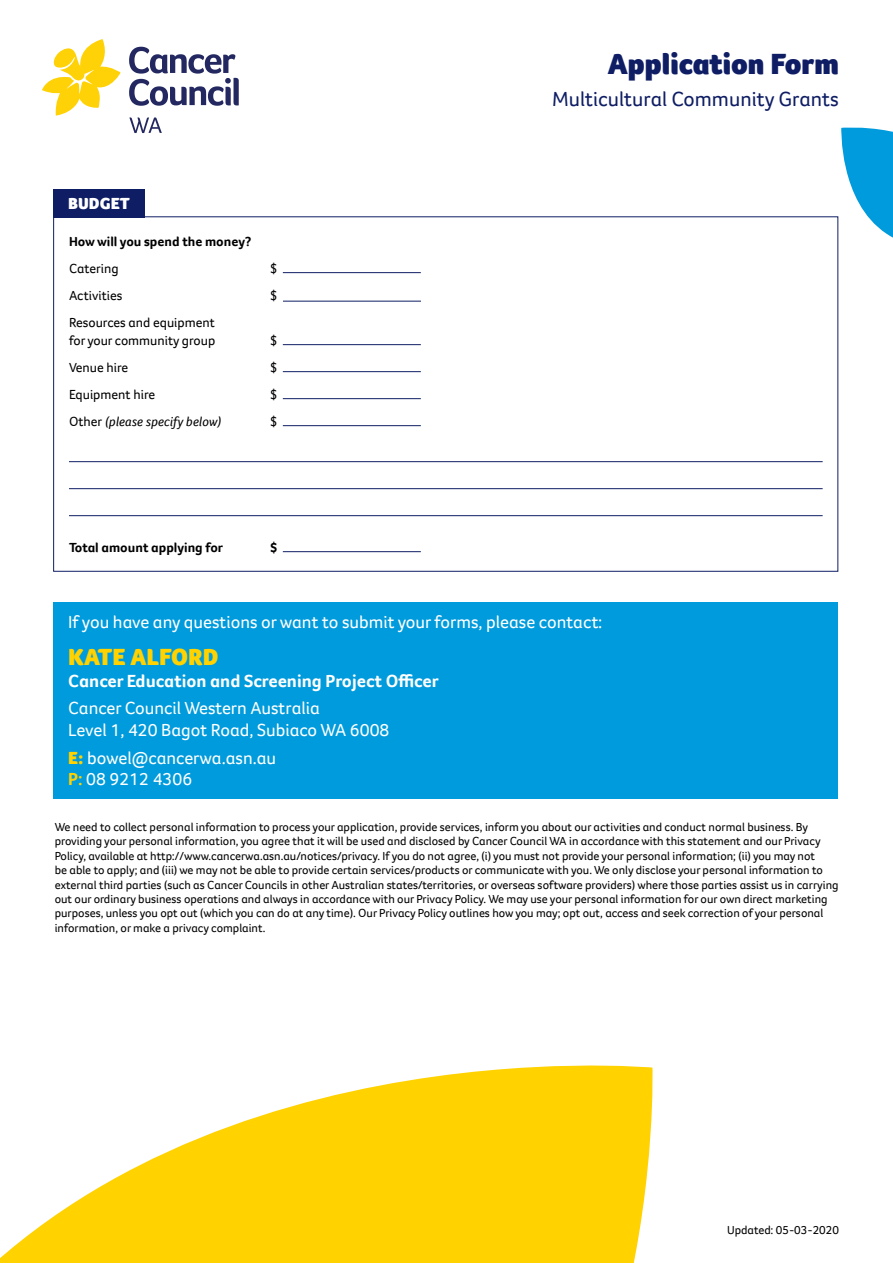
<style>
.page{position:relative;width:893px;height:1263px;background:#fff}
.page>*{position:absolute;margin:0;border:0;box-sizing:border-box;transform-origin:0 0}
.t1{font:900 30px "Foco CC";color:#0f1e64}
.t2{font:900 24px "Foco CC";color:#ffd200}
.t3{font:21px "Foco CC";color:#0f1e64}
.t4{font:18px/21.6px "Foco CC";color:#fff}
.t5{font:700 18px "Foco CC";color:#fff}
.t6{font:900 16.5px "Foco CC";color:#fff}
.t7{font:13.5px/18px "Foco CC";color:#000}
.t8{font:700 13.5px "Foco CC";color:#000}
.t9{font:italic 13.5px "Foco CC";color:#000}
.t10{font:12px/14.4px "Foco CC";color:#000}
.s1{font-style:normal}
.s2{font-weight:900;color:#ffd200}
.s3{font-weight:700;color:#ffd200}
</style>
<div class="page">
<svg style="left:42px;top:39px;width:79px;height:77px"></svg>
<svg style="left:129px;top:117px;width:33px;height:16px"></svg>
<svg style="left:129px;top:47px;width:110px;height:59px"></svg>
<svg style="left:53px;top:216px;width:786px;height:356px"></svg>
<hr style="left:283px;top:272px;width:138px;height:1px;background:#0f1e64">
<hr style="left:283px;top:344px;width:138px;height:1px;background:#0f1e64">
<hr style="left:283px;top:371px;width:138px;height:1px;background:#0f1e64">
<hr style="left:283px;top:398px;width:138px;height:1px;background:#0f1e64">
<hr style="left:283px;top:425px;width:138px;height:1px;background:#0f1e64">
<hr style="left:69px;top:461px;width:754px;height:1px;background:#0f1e64">
<hr style="left:69px;top:488px;width:754px;height:1px;background:#0f1e64">
<hr style="left:69px;top:515px;width:754px;height:1px;background:#0f1e64">
<hr style="left:283px;top:551px;width:138px;height:1px;background:#0f1e64">
<div style="left:53px;top:189px;width:92px;height:28px;background:#0f1e64"></div>
<hr style="left:283px;top:301px;width:138px;height:1px;background:#0f1e64">
<svg style="left:841px;top:127px;width:52px;height:111px"></svg>
<svg style="left:0;top:1065px;width:653px;height:198px;fill:#ffd200"></svg>
<div style="left:53px;top:602px;width:785px;height:196px;background:#009bdc"></div>
<h3 class="t6" style="left:68px;top:192px;width:63px">BUDGET</h3>
<p class="t8" style="left:69px;top:232px;width:184px">How will you spend the money?</p>
<p class="t7" style="left:69px;top:259px;width:51px">Catering</p>
<p class="t7" style="left:270px;top:259px;width:9px">$</p>
<p class="t7" style="left:69px;top:286px;width:55px">Activities</p>
<p class="t7" style="left:270px;top:286px;width:9px">$</p>
<p class="t7" style="left:69px;top:313px;width:148px">Resources and equipment for your community group</p>
<p class="t7" style="left:270px;top:331px;width:9px">$</p>
<p class="t7" style="left:69px;top:358px;width:61px">Venue hire</p>
<p class="t7" style="left:270px;top:358px;width:9px">$</p>
<p class="t7" style="left:69px;top:385px;width:88px">Equipment hire</p>
<p class="t7" style="left:270px;top:385px;width:9px">$</p>
<p class="t9" style="left:69px;top:412px;width:154px"><span class="s1">Other</span> (please specify below)</p>
<p class="t7" style="left:270px;top:412px;width:9px">$</p>
<p class="t8" style="left:69px;top:538px;width:156px">Total amount applying for</p>
<p class="t8" style="left:270px;top:538px;width:9px">$</p>
<h1 class="t1" style="left:608px;top:44px;width:233px">Application Form</h1>
<h3 class="t3" style="left:552px;top:85px;width:288px">Multicultural Community Grants</h3>
<h3 class="t4" style="left:68px;top:611px;width:536px">If you have any questions or want to submit your forms, please contact:</h3>
<h2 class="t2" style="left:68px;top:641px;width:152px">KATE ALFORD</h2>
<h3 class="t5" style="left:68px;top:669px;width:372px">Cancer Education and Screening Project Officer</h3>
<h3 class="t4" style="left:68px;top:697px;width:323px">Cancer Council Western Australia<br>Level 1, 420 Bagot Road, Subiaco WA 6008</h3>
<h3 class="t4" style="left:68px;top:746px;width:209px"><span class="s2">E:</span> bowel@cancerwa.asn.au<br><span class="s3">P:</span> 08 9212 4306</h3>
<p class="t10" style="left:55px;top:820px;width:785px">We need to collect personal information to process your application, provide services, inform you about our activities and conduct normal business. By providing your personal information, you agree that it will be used and disclosed by Cancer Council WA in accordance with this statement and our Privacy Policy, available at http://www.cancerwa.asn.au/notices/privacy. If you do not agree, (i) you must not provide your personal information; (ii) you may not<br>be able to apply; and (iii) we may not be able to provide certain services/products or communicate with you. We only disclose your personal information to external third parties (such as Cancer Councils in other Australian states/territories, or overseas software providers) where those parties assist us in carrying out our ordinary business operations and always in accordance with our Privacy Policy. We may use your personal information for our own direct marketing purposes, unless you opt out (which you can do at any time). Our Privacy Policy outlines how you may; opt out, access and seek correction of your personal information, or make a privacy complaint.</p>
<p class="t10" style="left:727px;top:1223px;width:113px">Updated: 05-03-2020</p>
</div>
